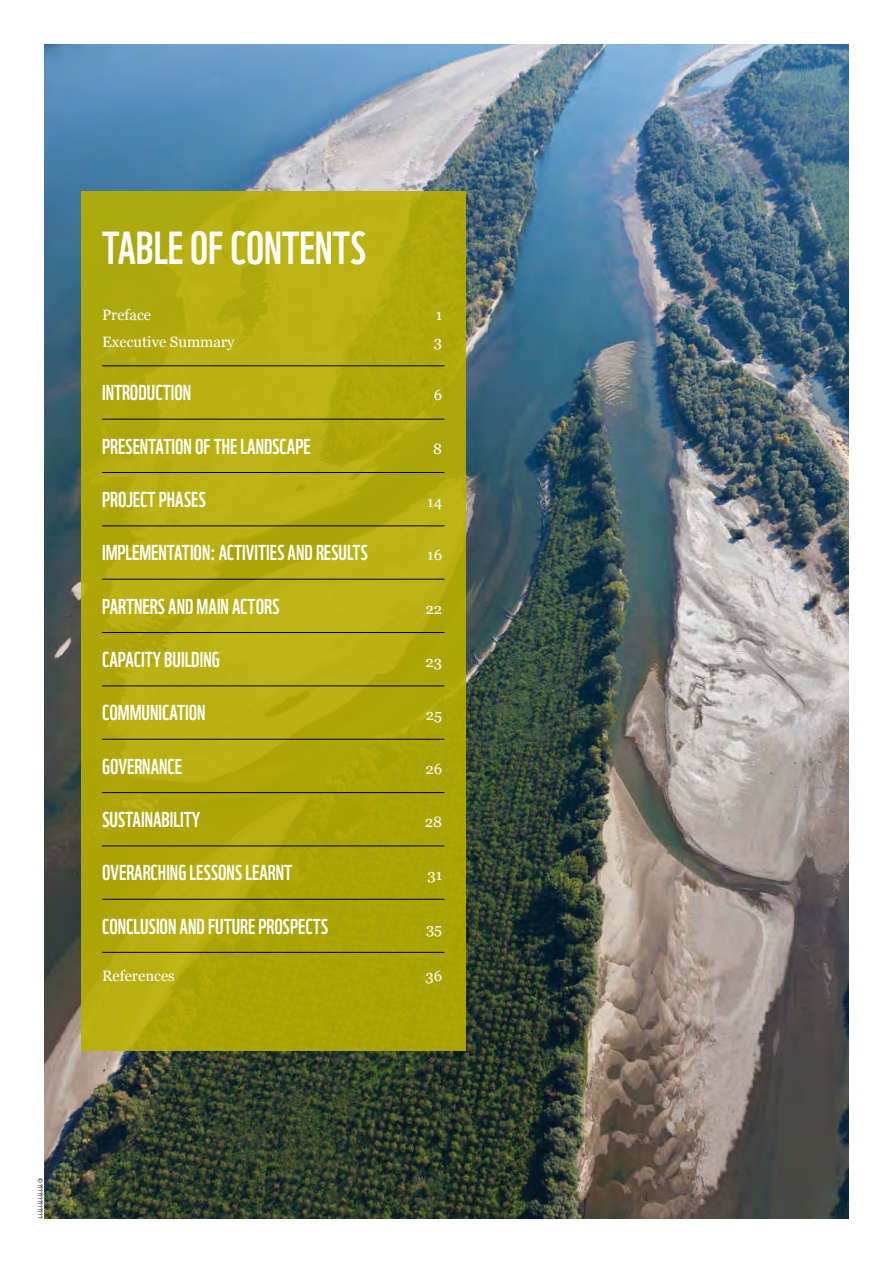
<style>
.page{position:relative;width:893px;height:1263px;background:#fff}
.page>*{position:absolute;margin:0;border:0;box-sizing:border-box;transform-origin:0 0}
.t1{font:45px "WWF";color:#fff}
.t2{font:21px "WWF";color:#fff}
.t3{font:15px "Georgia";color:#fff}
.t4{font:condensed 6px "Univers";color:#000}
</style>
<div class="page">
<img style="left:45px;top:45px;width:803px;height:1173px">
<div style="left:81px;top:191px;width:385px;height:859px;background:linear-gradient(to right,#b4ac0e,#b0a90a)"></div>
<hr style="left:102px;top:365px;width:342px;height:1px;background:#000">
<hr style="left:102px;top:419px;width:342px;height:1px;background:#000">
<hr style="left:102px;top:472px;width:342px;height:1px;background:#000">
<hr style="left:102px;top:525px;width:342px;height:1px;background:#000">
<hr style="left:102px;top:579px;width:342px;height:1px;background:#000">
<hr style="left:102px;top:632px;width:342px;height:1px;background:#000">
<hr style="left:102px;top:685px;width:342px;height:1px;background:#000">
<hr style="left:102px;top:739px;width:342px;height:1px;background:#000">
<hr style="left:102px;top:792px;width:342px;height:1px;background:#000">
<hr style="left:102px;top:845px;width:342px;height:1px;background:#000">
<hr style="left:102px;top:899px;width:342px;height:1px;background:#000">
<hr style="left:102px;top:952px;width:342px;height:1px;background:#000">
<h1 class="t1" style="left:102px;top:213px;width:265px">TABLE OF CONTENTS</h1>
<p class="t3" style="left:102px;top:304px;width:51px">Preface</p>
<p class="t3" style="left:436px;top:304px;width:8px">1</p>
<p class="t3" style="left:102px;top:331px;width:134px">Executive Summary</p>
<p class="t3" style="left:434px;top:331px;width:10px">3</p>
<p class="t2" style="left:102px;top:376px;width:91px">INTRODUCTION</p>
<p class="t3" style="left:434px;top:384px;width:10px">6</p>
<p class="t2" style="left:102px;top:430px;width:210px">PRESENTATION OF THE LANDSCAPE</p>
<p class="t3" style="left:433px;top:437px;width:10px">8</p>
<p class="t2" style="left:102px;top:483px;width:105px">PROJECT PHASES</p>
<p class="t3" style="left:427px;top:491px;width:16px">14</p>
<p class="t2" style="left:102px;top:536px;width:267px">IMPLEMENTATION: ACTIVITIES AND RESULTS</p>
<p class="t3" style="left:427px;top:544px;width:16px">16</p>
<p class="t2" style="left:102px;top:590px;width:179px">PARTNERS AND MAIN ACTORS</p>
<p class="t3" style="left:425px;top:597px;width:18px">22</p>
<p class="t2" style="left:102px;top:643px;width:119px">CAPACITY BUILDING</p>
<p class="t3" style="left:426px;top:651px;width:18px">23</p>
<p class="t2" style="left:102px;top:696px;width:105px">COMMUNICATION</p>
<p class="t3" style="left:426px;top:704px;width:18px">25</p>
<p class="t2" style="left:102px;top:750px;width:82px">GOVERNANCE</p>
<p class="t3" style="left:425px;top:757px;width:18px">26</p>
<p class="t2" style="left:102px;top:803px;width:100px">SUSTAINABILITY</p>
<p class="t3" style="left:425px;top:811px;width:19px">28</p>
<p class="t2" style="left:102px;top:856px;width:192px">OVERARCHING LESSONS LEARNT</p>
<p class="t3" style="left:427px;top:864px;width:16px">31</p>
<p class="t2" style="left:102px;top:910px;width:228px">CONCLUSION AND FUTURE PROSPECTS</p>
<p class="t3" style="left:426px;top:917px;width:18px">35</p>
<p class="t3" style="left:102px;top:965px;width:74px">References</p>
<p class="t3" style="left:425px;top:965px;width:18px">36</p>
<p class="t4" style="left:44px;top:1177px;width:42px;rotate:90deg">© ?????????????</p>
</div>
